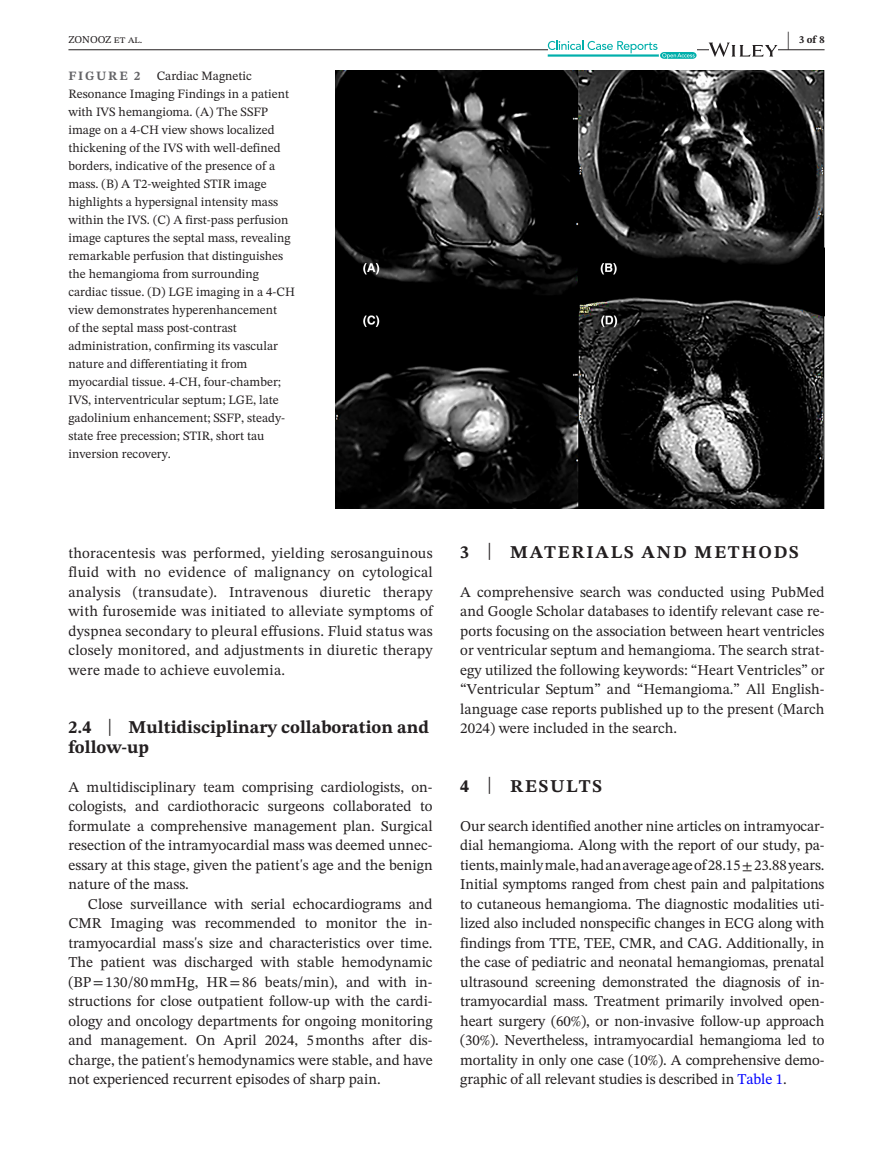
<style>
.page{position:relative;width:893px;height:1174px;background:#fff}
.page>*{position:absolute;margin:0;border:0;box-sizing:border-box;transform-origin:0 0}
.t1{font:700 21px "STIX Two Text";color:#231f20;scale:.42 1}
.t2{font:700 18px/19.5px "STIX Two Text";color:#231f20}
.t3{font:700 18px "STIX Two Text";letter-spacing:.1em;color:#231f20}
.t4{font:15px/19.5px "STIX Two Text";color:#231f20;text-align:justify}
.t5{font:12.75px/18px "STIX Two Text";color:#231f20}
.t6{font:700 12.75px "STIX Two Text";letter-spacing:.14em;color:#636366}
.t7{font:10.5px "STIX Two Text";color:#231f20}
.t8{font:700 10.5px "STIX Two Text";color:#231f20}
.s1{font-weight:400;font-size:23.7px}
.s2{font-family:"STIX"}
.s3{color:#00f}
</style>
<div class="page">
<hr style="left:68px;top:49px;width:756px;height:1px;background:#231f20">
<svg style="left:548px;top:41px;width:148px;height:18px"></svg>
<svg style="left:709px;top:43px;width:68px;height:14px"></svg>
<img style="left:336px;top:70px;width:488px;height:438px">
<h1 class="t1" style="left:787px;top:24px;width:8px">|</h1>
<p class="t7" style="left:68px;top:32px;width:75px">ZONOOZ et al.</p>
<p class="t8" style="left:799px;top:32px;width:27px">3 of 8</p>
<p class="t5" style="left:68px;top:66px;width:228px;text-indent:88px">Cardiac Magnetic Resonance Imaging Findings in a patient with IVS hemangioma. (A) The SSFP image on a 4-CH view shows localized thickening of the IVS with well-defined borders, indicative of the presence of a mass. (B) A T2-weighted STIR image highlights a hypersignal intensity mass within the IVS. (C) A first-pass perfusion image captures the septal mass, revealing remarkable perfusion that distinguishes the hemangioma from surrounding cardiac tissue. (D) LGE imaging in a 4-CH view demonstrates hyperenhancement<br>of the septal mass post-contrast administration, confirming its vascular nature and differentiating it from myocardial tissue. 4-CH, four-chamber; IVS, interventricular septum; LGE, late gadolinium enhancement; SSFP, steady&shy;state free precession; STIR, short tau inversion recovery.</p>
<p class="t6" style="left:68px;top:66px;width:73px">FIGURE 2</p>
<p class="t4" style="left:68px;top:543px;width:366px">thoracentesis was performed, yielding serosanguinous fluid with no evidence of malignancy on cytological analysis (transudate). Intravenous diuretic therapy with furosemide was initiated to alleviate symptoms of dyspnea secondary to pleural effusions. Fluid status was closely monitored, and adjustments in diuretic therapy were made to achieve euvolemia.</p>
<p class="t2" style="left:68px;top:718px;width:362px">2.4 <span class="s1">|</span> Multidisciplinary collaboration and follow-up</p>
<p class="t4" style="left:68px;top:777px;width:366px">A multidisciplinary team comprising cardiologists, on&shy;cologists, and cardiothoracic surgeons collaborated to formulate a comprehensive management plan. Surgical resection of the intramyocardial mass was deemed unnec&shy;essary at this stage, given the patient's age and the benign nature of the mass.</p>
<p class="t4" style="left:68px;top:894px;width:366px;text-indent:20px">Close surveillance with serial echocardiograms and CMR Imaging was recommended to monitor the in&shy;tramyocardial mass's size and characteristics over time.<br>The patient was discharged with stable hemodynamic (BP<span class="s2">=</span>130/80mmHg, HR<span class="s2">=</span>86 beats/min), and with in&shy;structions for close outpatient follow-up with the cardi&shy;ology and oncology departments for ongoing monitoring and management. On April 2024, 5months after dis&shy;charge, the patient's hemodynamics were stable, and have not experienced recurrent episodes of sharp pain.</p>
<p class="t3" style="left:460px;top:539px;width:340px">3 <span class="s1">|</span> MATERIALS AND METHODS</p>
<p class="t4" style="left:460px;top:582px;width:366px">A comprehensive search was conducted using PubMed and Google Scholar databases to identify relevant case re&shy;ports focusing on the association between heart ventricles or ventricular septum and hemangioma. The search strat&shy;egy utilized the following keywords: “Heart Ventricles” or “Ventricular Septum” and “Hemangioma.” All English&shy;language case reports published up to the present (March 2024) were included in the search.</p>
<p class="t3" style="left:460px;top:773px;width:143px">4 <span class="s1">|</span> RESULTS</p>
<p class="t4" style="left:460px;top:816px;width:366px">Our search identified another nine articles on intramyocar&shy;dial hemangioma. Along with the report of our study, pa&shy;tients, mainly male, had an average age of 28.15<span class="s2">±</span>23.88years.<br>Initial symptoms ranged from chest pain and palpitations to cutaneous hemangioma. The diagnostic modalities uti&shy;lized also included nonspecific changes in ECG along with findings from TTE, TEE, CMR, and CAG. Additionally, in the case of pediatric and neonatal hemangiomas, prenatal ultrasound screening demonstrated the diagnosis of in&shy;tramyocardial mass. Treatment primarily involved open&shy;heart surgery (60%), or non-invasive follow-up approach (30%). Nevertheless, intramyocardial hemangioma led to mortality in only one case (10%). A comprehensive demo&shy;graphic of all relevant studies is described in <span class="s3">Table 1</span>.</p>
</div>
